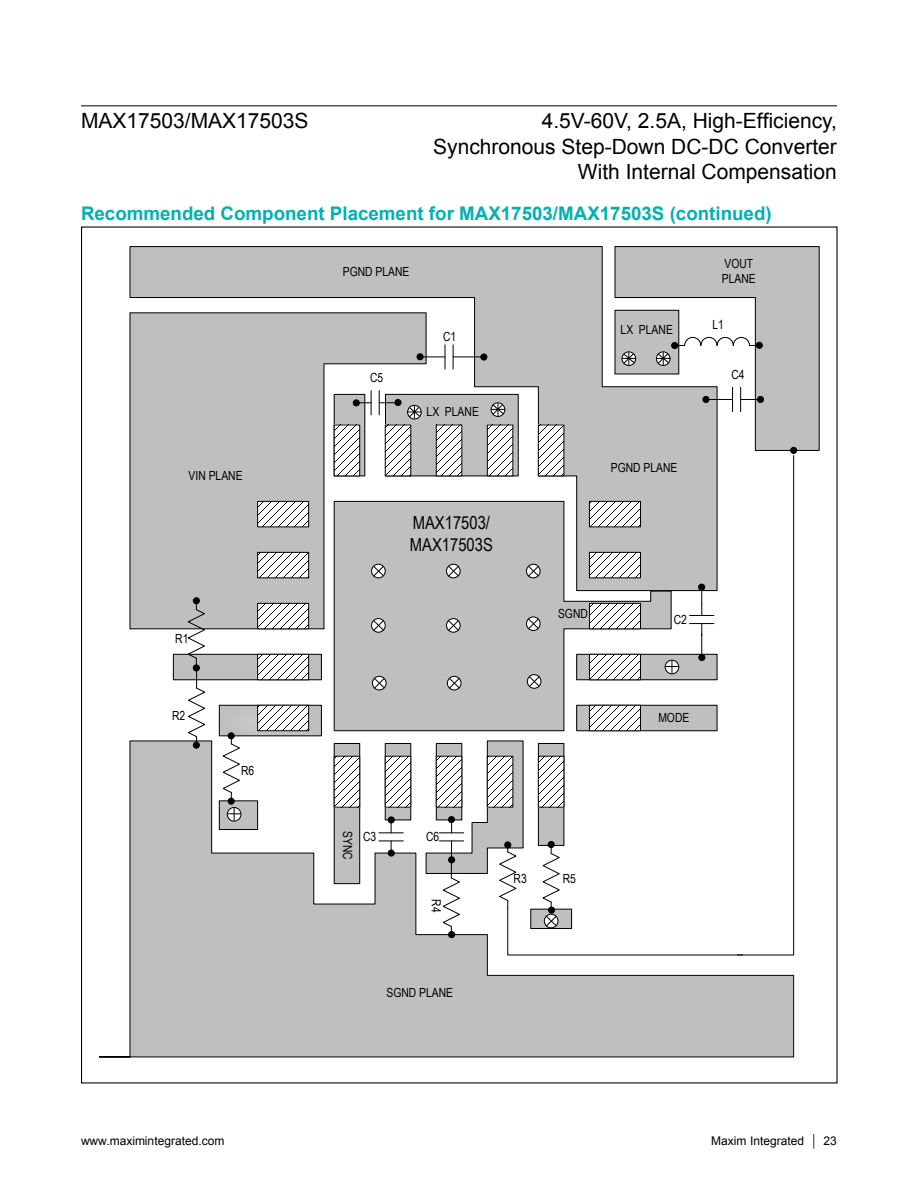
<style>
.page{position:relative;width:918px;height:1188px;background:#fff}
.page>*{position:absolute;margin:0;border:0;box-sizing:border-box;transform-origin:0 0}
.t1{font:21px/25.2px "Arial";color:#000;text-align:right}
.t2{font:700 18.75px "Arial";color:#00b1b0}
.t3{font:18px/21.6px "Arial Narrow";color:#000}
.t4{font:12.6px/15.1px "Arial Narrow";color:#000}
.t5{font:12px "Arial";color:#000}
</style>
<div class="page">
<hr style="left:81px;top:105px;width:756px;height:1px;background:#000">
<svg style="left:99px;top:740px;width:696px;height:318px"></svg>
<div style="left:129px;top:246px;width:224px;height:52px;background:#bfbfbf"></div>
<svg style="left:129px;top:312px;width:224px;height:318px;background:#bfbfbf"></svg>
<div style="left:219px;top:801px;width:39px;height:29px;background:#bfbfbf"></div>
<div style="left:219px;top:800px;width:39px;height:30px;border:1px solid #000"></div>
<div style="left:334px;top:743px;width:26px;height:141px;background:#bfbfbf"></div>
<div style="left:334px;top:743px;width:26px;height:141px;border:1px solid #000"></div>
<svg style="left:333px;top:501px;width:20px;height:231px;background:#b6b6b6"></svg>
<div style="left:334px;top:394px;width:31px;height:82px;background:#bfbfbf"></div>
<div style="left:334px;top:394px;width:31px;height:82px;border:1px solid #000"></div>
<div style="left:173px;top:654px;width:148px;height:26px;background:#bfbfbf"></div>
<div style="left:173px;top:654px;width:149px;height:26px;border:1px solid #000"></div>
<div style="left:219px;top:705px;width:102px;height:31px;background:#c1c1c1"></div>
<div style="left:219px;top:705px;width:103px;height:31px;border:1px solid #000"></div>
<div style="left:258px;top:501px;width:51px;height:26px;background:linear-gradient(to right,#fff,#fff)"></div>
<div style="left:257px;top:501px;width:52px;height:26px;border:1px solid #000"></div>
<svg style="left:259px;top:554px;width:48px;height:22px"></svg>
<div style="left:257px;top:552px;width:52px;height:26px;border:1px solid #000"></div>
<div style="left:258px;top:603px;width:51px;height:26px;background:linear-gradient(to right,#fff,#fff)"></div>
<div style="left:257px;top:603px;width:52px;height:26px;border:1px solid #000"></div>
<svg style="left:259px;top:656px;width:48px;height:22px"></svg>
<div style="left:257px;top:654px;width:52px;height:26px;border:1px solid #000"></div>
<div style="left:258px;top:705px;width:51px;height:26px;background:linear-gradient(to right,#fff,#fff)"></div>
<div style="left:257px;top:705px;width:52px;height:26px;border:1px solid #000"></div>
<div style="left:334px;top:425px;width:26px;height:51px;background:linear-gradient(to bottom,#fff,#fff)"></div>
<svg style="left:336px;top:758px;width:17px;height:48px"></svg>
<div style="left:228px;top:732px;width:7px;height:7px;border:1px solid #000;border-radius:50%"></div>
<div style="left:193px;top:597px;width:7px;height:7px;border:1px solid #000;border-radius:50%"></div>
<svg style="left:186px;top:598px;width:21px;height:150px"></svg>
<div style="left:193px;top:742px;width:7px;height:7px;border:1px solid #000;border-radius:50%"></div>
<div style="left:227px;top:807px;width:14px;height:15px;border:1px solid #000;border-radius:50%"></div>
<svg style="left:221px;top:733px;width:20px;height:87px"></svg>
<svg style="left:353px;top:246px;width:467px;height:710px"></svg>
<p class="t1" style="left:81px;top:109px;width:229px">MAX17503/MAX17503S</p>
<p class="t1" style="left:433px;top:109px;width:405px">4.5V-60V, 2.5A, High-Efficiency,<br>Synchronous Step-Down DC-DC Converter<br>With Internal Compensation</p>
<p class="t2" style="left:81px;top:201px;width:692px">Recommended Component Placement for MAX17503/MAX17503S (continued)</p>
<p class="t4" style="left:189px;top:467px;width:56px">VIN PLANE</p>
<p class="t4" style="left:175px;top:631px;width:15px">R1</p>
<p class="t4" style="left:172px;top:707px;width:15px">R2</p>
<p class="t4" style="left:241px;top:762px;width:15px">R6</p>
<p class="t5" style="left:81px;top:1133px;width:145px">www.maximintegrated.com</p>
<p class="t4" style="left:343px;top:263px;width:68px">PGND PLANE</p>
<p class="t4" style="left:370px;top:370px;width:15px">C5</p>
<p class="t4" style="left:443px;top:328px;width:15px">C1</p>
<p class="t4" style="left:427px;top:403px;width:54px">LX PLANE</p>
<p class="t3" style="left:410px;top:512px;width:84px">MAX17503/<br>MAX17503S</p>
<p class="t4" style="left:621px;top:321px;width:54px">LX PLANE</p>
<p class="t4" style="left:611px;top:460px;width:68px">PGND PLANE</p>
<p class="t4" style="left:722px;top:256px;width:35px">VOUT<br>PLANE</p>
<p class="t4" style="left:712px;top:316px;width:13px">L1</p>
<p class="t4" style="left:732px;top:366px;width:15px">C4</p>
<p class="t4" style="left:558px;top:605px;width:31px">SGND</p>
<p class="t4" style="left:674px;top:611px;width:15px">C2</p>
<p class="t4" style="left:658px;top:709px;width:33px">MODE</p>
<p class="t4" style="left:356px;top:831px;width:30px;rotate:90deg">SYNC</p>
<p class="t4" style="left:363px;top:829px;width:15px">C3</p>
<p class="t4" style="left:426px;top:829px;width:15px">C6</p>
<p class="t4" style="left:444px;top:899px;width:15px;rotate:90deg">R4</p>
<p class="t4" style="left:387px;top:984px;width:68px">SGND PLANE</p>
<p class="t4" style="left:514px;top:870px;width:15px">R3</p>
<p class="t4" style="left:563px;top:870px;width:15px">R5</p>
<p class="t5" style="left:711px;top:1133px;width:127px">Maxim Integrated │ 23</p>
</div>
